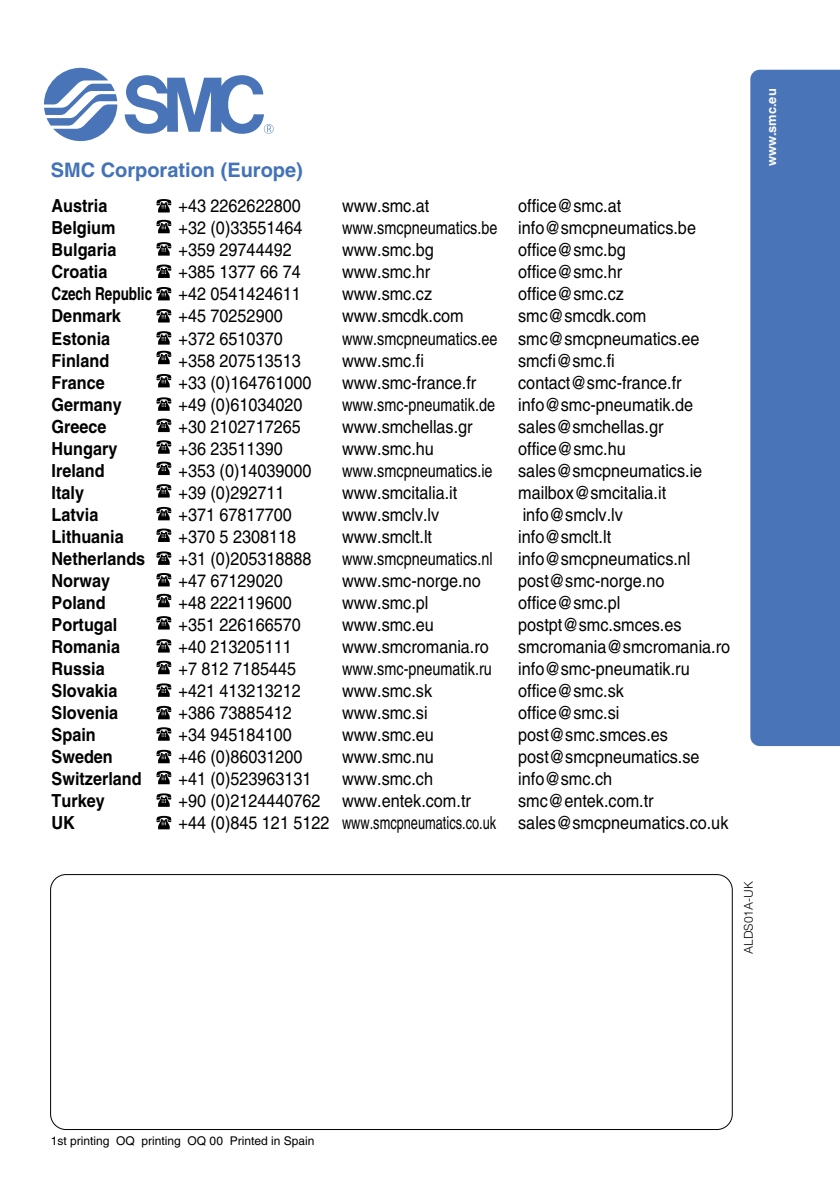
<style>
.page{position:relative;width:840px;height:1191px;background:#fff}
.page>*{position:absolute;margin:0;border:0;box-sizing:border-box;transform-origin:0 0}
.t1{font:700 20px "Helvetica";color:#4272b7}
.t2{font:18px "Helvetica";color:#000;scale:.9 1}
.t3{font:700 18px "Helvetica";color:#000;scale:.9 1}
.t4{font:18px "Helvetica";color:#000;scale:.8 1}
.t5{font:700 18px "Helvetica";color:#000;scale:.75 1}
.t6{font:700 12.8px "Helvetica";color:#fff}
.t7{font:12px "Helvetica";color:#000}
.t8{font:300 12px "Helvetica";color:#000}
</style>
<div class="page">
<div style="left:750px;top:70px;width:89px;height:676px;background:#4974b7"></div>
<svg style="left:156px;top:199px;width:15px;height:13px"></svg>
<svg style="left:156px;top:220px;width:15px;height:13px"></svg>
<svg style="left:156px;top:242px;width:15px;height:14px"></svg>
<svg style="left:156px;top:264px;width:15px;height:14px"></svg>
<svg style="left:156px;top:287px;width:15px;height:13px"></svg>
<svg style="left:156px;top:309px;width:15px;height:13px"></svg>
<svg style="left:156px;top:331px;width:15px;height:14px"></svg>
<svg style="left:156px;top:351px;width:15px;height:13px"></svg>
<svg style="left:156px;top:374px;width:15px;height:13px"></svg>
<svg style="left:156px;top:397px;width:15px;height:14px"></svg>
<svg style="left:156px;top:418px;width:15px;height:14px"></svg>
<svg style="left:156px;top:440px;width:15px;height:14px"></svg>
<svg style="left:156px;top:461px;width:15px;height:14px"></svg>
<svg style="left:156px;top:484px;width:15px;height:13px"></svg>
<svg style="left:156px;top:507px;width:15px;height:13px"></svg>
<svg style="left:156px;top:528px;width:15px;height:14px"></svg>
<svg style="left:156px;top:551px;width:15px;height:14px"></svg>
<svg style="left:156px;top:573px;width:15px;height:13px"></svg>
<svg style="left:156px;top:594px;width:15px;height:13px"></svg>
<svg style="left:156px;top:616px;width:15px;height:13px"></svg>
<svg style="left:156px;top:639px;width:15px;height:13px"></svg>
<svg style="left:156px;top:661px;width:15px;height:13px"></svg>
<svg style="left:156px;top:683px;width:15px;height:14px"></svg>
<svg style="left:156px;top:706px;width:15px;height:13px"></svg>
<svg style="left:156px;top:727px;width:15px;height:13px"></svg>
<svg style="left:156px;top:750px;width:15px;height:13px"></svg>
<svg style="left:156px;top:771px;width:15px;height:13px"></svg>
<svg style="left:156px;top:793px;width:15px;height:14px"></svg>
<svg style="left:156px;top:816px;width:15px;height:13px"></svg>
<div style="left:50px;top:874px;width:682px;height:256px;border:1px solid #000;border-radius:15px"></div>
<svg style="left:44px;top:68px;width:229px;height:73px"></svg>
<p class="t1" style="left:51px;top:157px;width:253px">SMC Corporation (Europe)</p>
<p class="t3" style="left:52px;top:195px;width:64px">Austria</p>
<p class="t2" style="left:178px;top:196px;width:137px">+43 2262622800</p>
<p class="t2" style="left:342px;top:196px;width:99px">www.smc.at</p>
<p class="t2" style="left:518px;top:196px;width:116px">office@smc.at</p>
<p class="t3" style="left:52px;top:217px;width:73px">Belgium</p>
<p class="t2" style="left:178px;top:218px;width:139px">+32 (0)33551464</p>
<p class="t4" style="left:342px;top:218px;width:443px">www.smcpneumatics.be info@smcpneumatics.be</p>
<p class="t3" style="left:52px;top:239px;width:74px">Bulgaria</p>
<p class="t2" style="left:178px;top:240px;width:127px">+359 29744492</p>
<p class="t2" style="left:342px;top:240px;width:104px">www.smc.bg</p>
<p class="t2" style="left:518px;top:240px;width:121px">office@smc.bg</p>
<p class="t3" style="left:52px;top:261px;width:64px">Croatia</p>
<p class="t2" style="left:178px;top:262px;width:137px">+385 1377 66 74</p>
<p class="t2" style="left:342px;top:262px;width:99px">www.smc.hr</p>
<p class="t2" style="left:518px;top:262px;width:117px">office@smc.hr</p>
<p class="t5" style="left:52px;top:283px;width:136px">Czech Republic</p>
<p class="t2" style="left:178px;top:284px;width:137px">+42 0541424611</p>
<p class="t2" style="left:342px;top:284px;width:101px">www.smc.cz</p>
<p class="t2" style="left:518px;top:284px;width:119px">office@smc.cz</p>
<p class="t3" style="left:52px;top:305px;width:79px">Denmark</p>
<p class="t2" style="left:178px;top:306px;width:117px">+45 70252900</p>
<p class="t2" style="left:342px;top:306px;width:136px">www.smcdk.com</p>
<p class="t2" style="left:518px;top:306px;width:144px">smc@smcdk.com</p>
<p class="t3" style="left:52px;top:327px;width:67px">Estonia</p>
<p class="t2" style="left:178px;top:328px;width:117px">+372 6510370</p>
<p class="t4" style="left:342px;top:328px;width:448px">www.smcpneumatics.ee smc@smcpneumatics.ee</p>
<p class="t3" style="left:52px;top:349px;width:66px">Finland</p>
<p class="t2" style="left:178px;top:350px;width:137px">+358 207513513</p>
<p class="t2" style="left:342px;top:350px;width:92px">www.smc.fi</p>
<p class="t2" style="left:518px;top:350px;width:109px">smcfi@smc.fi</p>
<p class="t3" style="left:52px;top:371px;width:61px">France</p>
<p class="t2" style="left:178px;top:372px;width:149px">+33 (0)164761000</p>
<p class="t2" style="left:342px;top:372px;width:151px">www.smc-france.fr</p>
<p class="t2" style="left:518px;top:372px;width:183px">contact@smc-france.fr</p>
<p class="t3" style="left:52px;top:393px;width:80px">Germany</p>
<p class="t2" style="left:178px;top:394px;width:139px">+49 (0)61034020</p>
<p class="t4" style="left:342px;top:394px;width:193px">www.smc-pneumatik.de</p>
<p class="t2" style="left:518px;top:394px;width:196px">info@smc-pneumatik.de</p>
<p class="t3" style="left:52px;top:415px;width:63px">Greece</p>
<p class="t2" style="left:178px;top:416px;width:137px">+30 2102717265</p>
<p class="t2" style="left:342px;top:416px;width:147px">www.smchellas.gr</p>
<p class="t2" style="left:518px;top:416px;width:163px">sales@smchellas.gr</p>
<p class="t3" style="left:52px;top:437px;width:75px">Hungary</p>
<p class="t2" style="left:178px;top:438px;width:117px">+36 23511390</p>
<p class="t2" style="left:342px;top:438px;width:104px">www.smc.hu</p>
<p class="t2" style="left:518px;top:438px;width:121px">office@smc.hu</p>
<p class="t3" style="left:52px;top:459px;width:61px">Ireland</p>
<p class="t2" style="left:178px;top:460px;width:149px">+353 (0)14039000</p>
<p class="t4" style="left:342px;top:460px;width:190px">www.smcpneumatics.ie</p>
<p class="t2" style="left:518px;top:460px;width:206px">sales@smcpneumatics.ie</p>
<p class="t3" style="left:52px;top:481px;width:38px">Italy</p>
<p class="t2" style="left:178px;top:482px;width:119px">+39 (0)292711</p>
<p class="t2" style="left:342px;top:482px;width:129px">www.smcitalia.it</p>
<p class="t2" style="left:518px;top:482px;width:166px">mailbox@smcitalia.it</p>
<p class="t3" style="left:52px;top:503px;width:54px">Latvia</p>
<p class="t2" style="left:178px;top:504px;width:127px">+371 67817700</p>
<p class="t2" style="left:342px;top:504px;width:109px">www.smclv.lv</p>
<p class="t2" style="left:522px;top:504px;width:113px">info@smclv.lv</p>
<p class="t3" style="left:52px;top:525px;width:82px">Lithuania</p>
<p class="t2" style="left:178px;top:526px;width:132px">+370 5 2308118</p>
<p class="t2" style="left:342px;top:526px;width:101px">www.smclt.lt</p>
<p class="t2" style="left:518px;top:526px;width:105px">info@smclt.lt</p>
<p class="t3" style="left:52px;top:547px;width:106px">Netherlands</p>
<p class="t2" style="left:178px;top:548px;width:149px">+31 (0)205318888</p>
<p class="t4" style="left:342px;top:548px;width:190px">www.smcpneumatics.nl</p>
<p class="t2" style="left:518px;top:548px;width:193px">info@smcpneumatics.nl</p>
<p class="t3" style="left:52px;top:569px;width:67px">Norway</p>
<p class="t2" style="left:178px;top:570px;width:117px">+47 67129020</p>
<p class="t2" style="left:342px;top:570px;width:156px">www.smc-norge.no</p>
<p class="t2" style="left:518px;top:570px;width:164px">post@smc-norge.no</p>
<p class="t3" style="left:52px;top:591px;width:62px">Poland</p>
<p class="t2" style="left:178px;top:592px;width:127px">+48 222119600</p>
<p class="t2" style="left:342px;top:592px;width:97px">www.smc.pl</p>
<p class="t2" style="left:518px;top:592px;width:115px">office@smc.pl</p>
<p class="t3" style="left:52px;top:613px;width:75px">Portugal</p>
<p class="t2" style="left:178px;top:614px;width:137px">+351 226166570</p>
<p class="t2" style="left:342px;top:614px;width:104px">www.smc.eu</p>
<p class="t2" style="left:518px;top:614px;width:183px">postpt@smc.smces.es</p>
<p class="t3" style="left:52px;top:635px;width:78px">Romania</p>
<p class="t2" style="left:178px;top:636px;width:127px">+40 213205111</p>
<p class="t2" style="left:342px;top:636px;width:165px">www.smcromania.ro</p>
<p class="t2" style="left:518px;top:636px;width:237px">smcromania@smcromania.ro</p>
<p class="t3" style="left:52px;top:657px;width:61px">Russia</p>
<p class="t2" style="left:178px;top:658px;width:132px">+7 812 7185445</p>
<p class="t4" style="left:342px;top:658px;width:189px">www.smc-pneumatik.ru</p>
<p class="t2" style="left:518px;top:658px;width:192px">info@smc-pneumatik.ru</p>
<p class="t3" style="left:52px;top:679px;width:75px">Slovakia</p>
<p class="t2" style="left:178px;top:680px;width:137px">+421 413213212</p>
<p class="t2" style="left:342px;top:680px;width:101px">www.smc.sk</p>
<p class="t2" style="left:518px;top:680px;width:119px">office@smc.sk</p>
<p class="t3" style="left:52px;top:701px;width:76px">Slovenia</p>
<p class="t2" style="left:178px;top:702px;width:127px">+386 73885412</p>
<p class="t2" style="left:342px;top:702px;width:96px">www.smc.si</p>
<p class="t2" style="left:518px;top:702px;width:114px">office@smc.si</p>
<p class="t3" style="left:52px;top:723px;width:51px">Spain</p>
<p class="t2" style="left:178px;top:724px;width:127px">+34 945184100</p>
<p class="t2" style="left:342px;top:724px;width:104px">www.smc.eu</p>
<p class="t2" style="left:518px;top:724px;width:168px">post@smc.smces.es</p>
<p class="t3" style="left:52px;top:745px;width:70px">Sweden</p>
<p class="t2" style="left:178px;top:746px;width:139px">+46 (0)86031200</p>
<p class="t2" style="left:342px;top:746px;width:104px">www.smc.nu</p>
<p class="t2" style="left:518px;top:746px;width:203px">post@smcpneumatics.se</p>
<p class="t3" style="left:52px;top:767px;width:102px">Switzerland</p>
<p class="t2" style="left:178px;top:768px;width:149px">+41 (0)523963131</p>
<p class="t2" style="left:342px;top:768px;width:102px">www.smc.ch</p>
<p class="t2" style="left:518px;top:768px;width:106px">info@smc.ch</p>
<p class="t3" style="left:52px;top:789px;width:61px">Turkey</p>
<p class="t2" style="left:178px;top:790px;width:326px">+90 (0)2124440762 www.entek.com.tr</p>
<p class="t2" style="left:518px;top:790px;width:152px">smc@entek.com.tr</p>
<p class="t3" style="left:52px;top:811px;width:27px">UK</p>
<p class="t2" style="left:178px;top:812px;width:612px">+44 (0)845 121 5122 www.smcpneumatics.co.uk sales@smcpneumatics.co.uk</p>
<p class="t6" style="left:763px;top:166px;width:79px;rotate:-90deg">www.smc.eu</p>
<p class="t8" style="left:740px;top:954px;width:74px;rotate:-90deg">ALDS01A-UK</p>
<p class="t7" style="left:51px;top:1133px;width:265px">1st printing OQ printing OQ 00 Printed in Spain</p>
</div>
